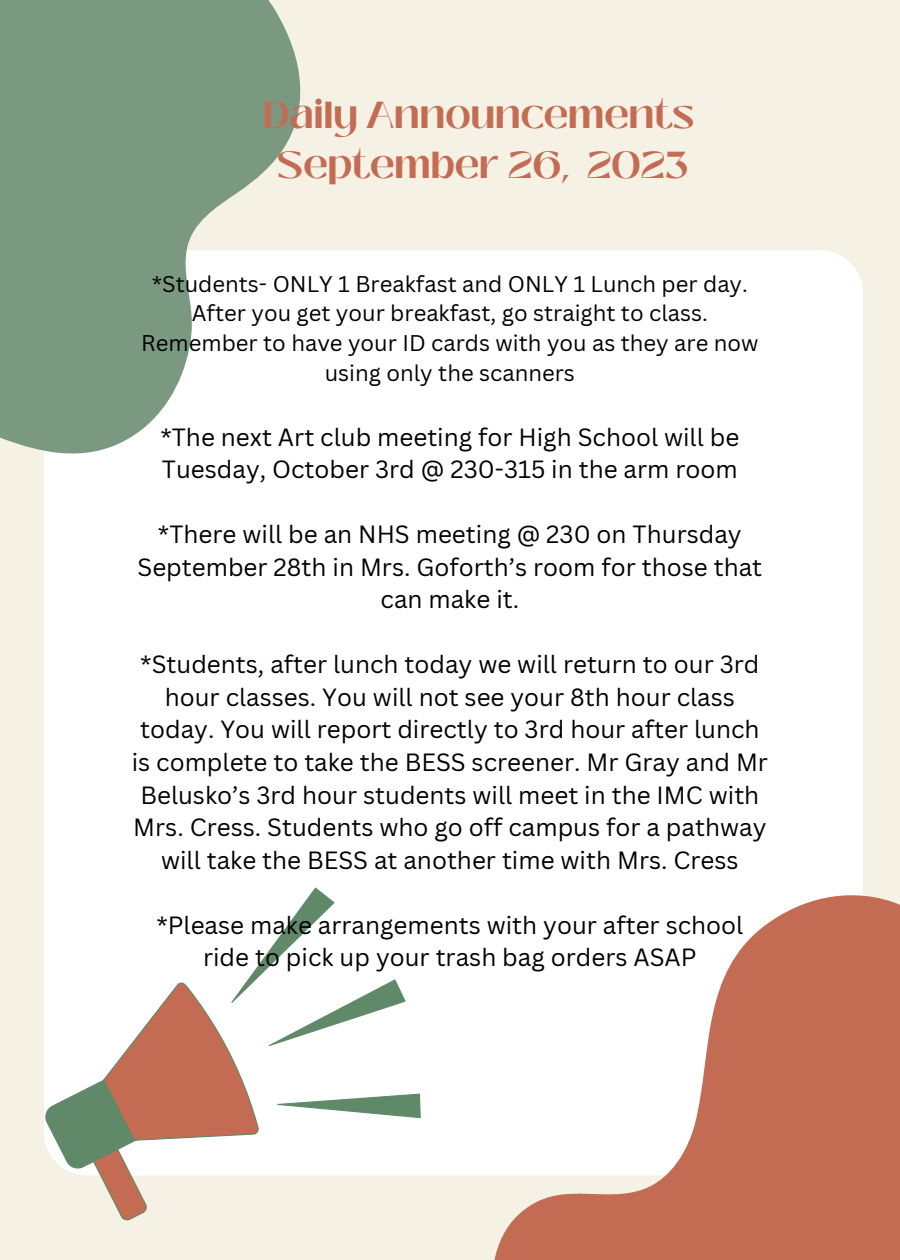
<style>
.page{position:relative;width:900px;height:1260px;background:#f6f1e5}
.page>*{position:absolute;margin:0;border:0;box-sizing:border-box;transform-origin:0 0}
.t1{font:700 37.5px "Black Mango";color:#c36c53}
.t2{font:24.25px/32.5px "Canva Sans";color:#000;text-align:center}
.t3{font:22px/29.5px "Canva Sans";color:#000;text-align:center}
</style>
<div class="page">
<div style="left:44px;top:250px;width:819px;height:926px;background:#fff;border-radius:43px"></div>
<svg style="left:0;top:0;width:301px;height:454px;fill:#7a9980"></svg>
<svg style="left:421px;top:895px;width:479px;height:365px"></svg>
<svg style="left:45px;top:888px;width:376px;height:332px"></svg>
<p class="t1" style="left:263px;top:86px;width:432px">Daily Announcements</p>
<p class="t1" style="left:277px;top:137px;width:412px">September 26, 2023</p>
<p class="t3" style="left:141px;top:268px;width:619px">*Students- ONLY 1 Breakfast and ONLY 1 Lunch per day.<br>After you get your breakfast, go straight to class.<br>Remember to have your ID cards with you as they are now using only the scanners</p>
<p class="t2" style="left:160px;top:420px;width:580px;text-align:left">*The next Art club meeting for High School will be<br>Tuesday, October 3rd @ 230-315 in the arm room</p>
<p class="t2" style="left:138px;top:518px;width:626px">*There will be an NHS meeting @ 230 on Thursday<br>September 28th in Mrs. Goforth’s room for those that can make it.</p>
<p class="t2" style="left:132px;top:648px;width:638px">*Students, after lunch today we will return to our 3rd hour classes. You will not see your 8th hour class today. You will report directly to 3rd hour after lunch is complete to take the BESS screener. Mr Gray and Mr Belusko’s 3rd hour students will meet in the IMC with Mrs. Cress. Students who go off campus for a pathway will take the BESS at another time with Mrs. Cress</p>
<p class="t2" style="left:156px;top:908px;width:589px">*Please make arrangements with your after school ride to pick up your trash bag orders ASAP</p>
</div>
